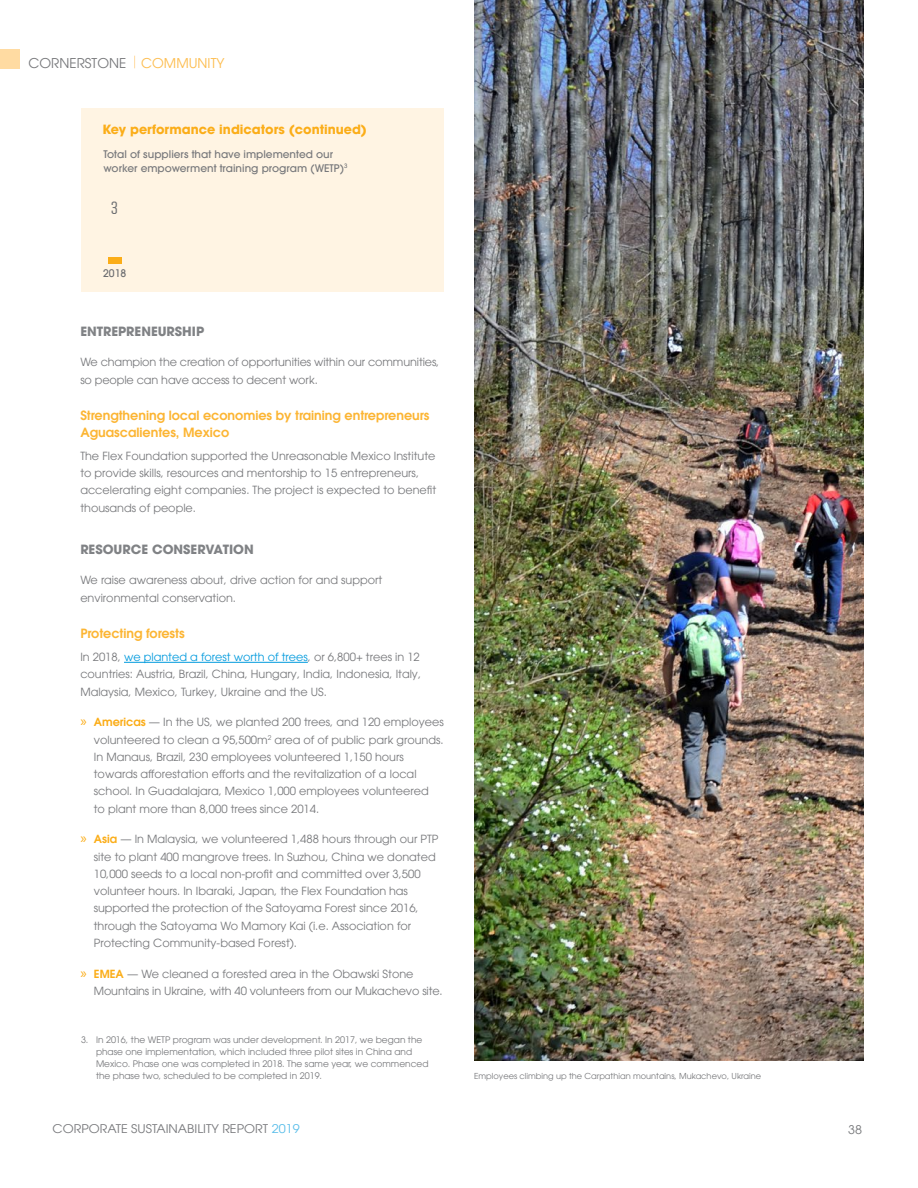
<style>
.page{position:relative;width:918px;height:1188px;background:#fff}
.page>*{position:absolute;margin:0;border:0;box-sizing:border-box;transform-origin:0 0}
.t1{font:500 18px "United Sans Cond";color:#6d6e71}
.t2{font:13.5px "ITC Avant Garde Pro";color:#77787b}
.t3{font:600 12.75px/16.5px "ITC Avant Garde Pro";color:#fcb533}
.t4{font:700 12.75px "ITC Avant Garde Pro";color:#808285}
.t5{font:700 12.75px "ITC Avant Garde Pro";color:#fbad18}
.t6{font:12px "ITC Avant Garde Pro";color:#77787b;scale:1.05 1}
.t7{font:11.25px/17.2px "ITC Avant Garde Pro";color:#77787b}
.t8{font:500 10.5px/13.5px "ITC Avant Garde Pro";color:#77787b}
.t9{font:500 10.5px "ITC Avant Garde Pro";color:#6d6e71}
.t10{font:9px/12px "ITC Avant Garde Pro";color:#77787b}
.t11{font:8.25px "ITC Avant Garde Pro";color:#77787b}
.s1{color:#fdbc4d}
.s2{color:#009add}
.s3{font-family:"Myriad Pro";font-size:15px;color:#fbad18}
.s4{font-weight:600;color:#fbad18}
.s5{color:#59bde9}
</style>
<div class="page">
<svg style="left:134px;top:56px;width:1px;height:12px"></svg>
<div style="left:0;top:49px;width:20px;height:19px;background:#ffdba2"></div>
<hr style="left:124px;top:662px;width:184px;height:1px;background:#009add">
<img style="left:474px;top:0;width:390px;height:1060px">
<div style="left:81px;top:108px;width:363px;height:183px;background:#fff4e3"></div>
<div style="left:108px;top:257px;width:13px;height:7px;background:#fbad18"></div>
<p class="t2" style="left:29px;top:54px;width:197px">CORNERSTONE <span class="s1">COMMUNITY</span></p>
<p class="t5" style="left:102px;top:120px;width:266px">Key performance indicators (continued)</p>
<p class="t8" style="left:103px;top:148px;width:245px">Total of suppliers that have implemented our worker empowerment training program (WETP)<sup>3</sup></p>
<h1 class="t1" style="left:111px;top:198px;width:8px">3</h1>
<p class="t9" style="left:103px;top:266px;width:25px">2018</p>
<p class="t4" style="left:80px;top:322px;width:125px">ENTREPRENEURSHIP</p>
<p class="t7" style="left:80px;top:353px;width:361px">We champion the creation of opportunities within our communities, so people can have access to decent work.</p>
<p class="t3" style="left:80px;top:407px;width:351px">Strengthening local economies by training entrepreneurs<br>Aguascalientes, Mexico</p>
<p class="t7" style="left:80px;top:447px;width:357px">The Flex Foundation supported the Unreasonable Mexico Institute to provide skills, resources and mentorship to 15 entrepreneurs, accelerating eight companies. The project is expected to benefit thousands of people.</p>
<p class="t4" style="left:80px;top:540px;width:175px">RESOURCE CONSERVATION</p>
<p class="t7" style="left:80px;top:571px;width:303px">We raise awareness about, drive action for and support environmental conservation.</p>
<p class="t3" style="left:80px;top:625px;width:106px">Protecting forests</p>
<p class="t7" style="left:80px;top:648px;width:342px;text-align:justify">In 2018, <span class="s2">we planted a forest worth of trees</span>, or 6,800+ trees in 12 countries: Austria, Brazil, China, Hungary, India, Indonesia, Italy, Malaysia, Mexico, Turkey, Ukraine and the US.</p>
<p class="t7" style="left:94px;top:714px;width:352px;text-indent:-13px"><span class="s3">»</span> <span class="s4">Americas</span> — In the US, we planted 200 trees, and 120 employees volunteered to clean a 95,500m<sup>2</sup> area of of public park grounds.<br>In Manaus, Brazil, 230 employees volunteered 1,150 hours towards afforestation efforts and the revitalization of a local school. In Guadalajara, Mexico 1,000 employees volunteered<br>to plant more than 8,000 trees since 2014.</p>
<p class="t7" style="left:94px;top:831px;width:346px;text-indent:-14px"><span class="s3">»</span> <span class="s4">Asia</span> — In Malaysia, we volunteered 1,488 hours through our PTP site to plant 400 mangrove trees. In Suzhou, China we donated 10,000 seeds to a local non-profit and committed over 3,500 volunteer hours. In Ibaraki, Japan, the Flex Foundation has supported the protection of the Satoyama Forest since 2016, through the Satoyama Wo Mamory Kai (i.e. Association for Protecting Community-based Forest).</p>
<p class="t7" style="left:94px;top:965px;width:350px;text-indent:-14px"><span class="s3">»</span> <span class="s4">EMEA</span> — We cleaned a forested area in the Obawski Stone<br>Mountains in Ukraine, with 40 volunteers from our Mukachevo site.</p>
<p class="t10" style="left:96px;top:1034px;width:334px;text-indent:-15px">3. In 2016, the WETP program was under development. In 2017, we began the phase one implementation, which included three pilot sites in China and Mexico. Phase one was completed in 2018. The same year, we commenced the phase two, scheduled to be completed in 2019.</p>
<p class="t11" style="left:474px;top:1071px;width:289px">Employees climbing up the Carpathian mountains, Mukachevo, Ukraine</p>
<p class="t6" style="left:52px;top:1122px;width:237px">CORPORATE SUSTAINABILITY REPORT <span class="s5">2019</span></p>
<p class="t6" style="left:848px;top:1122px;width:15px">38</p>
</div>
